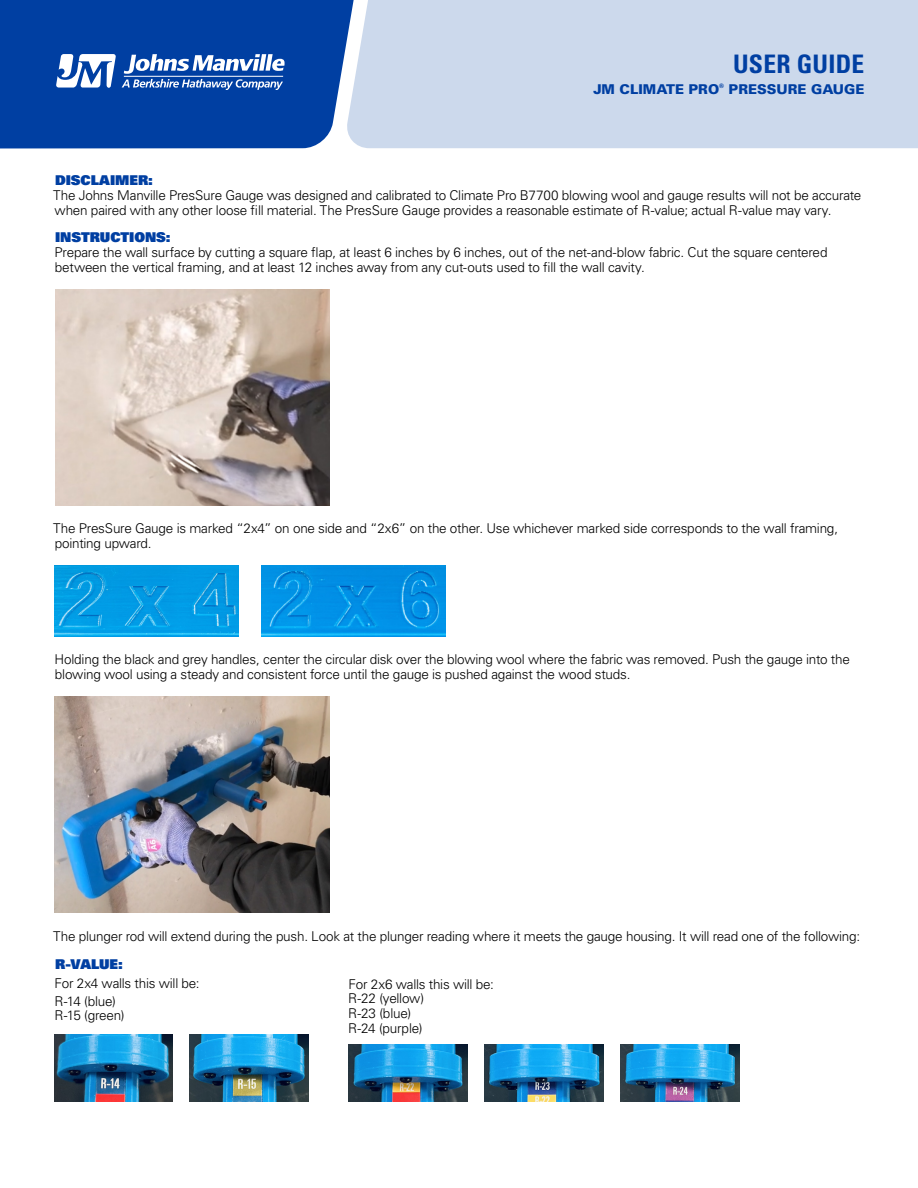
<style>
.page{position:relative;width:918px;height:1188px;background:#fff}
.page>*{position:absolute;margin:0;border:0;box-sizing:border-box;transform-origin:0 0}
.t1{font:700 condensed 25.5px "Univers LT Std";letter-spacing:.01em;color:#003fa2}
.t2{font:300 13.5px/15px "Univers LT Std";letter-spacing:-.015em;color:#000}
.t3{font:13.5px "Univers LT Std X Black";letter-spacing:-.005em;color:#003fa2}
.t4{font:900 13.5px "Univers LT Std";color:#003fa2}
</style>
<div class="page">
<div style="left:0;top:0;width:346px;height:149px;background:#003fa2"></div>
<div style="left:346px;top:0;width:572px;height:148px;background:#ccd9ec"></div>
<svg style="left:56px;top:54px;width:60px;height:34px"></svg>
<svg style="left:122px;top:54px;width:163px;height:36px"></svg>
<hr style="left:124px;top:76px;width:159px;height:1px;background:#fff">
<img style="left:56px;top:289px;width:273px;height:216px">
<img style="left:55px;top:566px;width:183px;height:71px">
<img style="left:262px;top:566px;width:183px;height:71px">
<img style="left:54px;top:697px;width:275px;height:216px">
<img style="left:621px;top:1045px;width:119px;height:56px">
<img style="left:485px;top:1045px;width:119px;height:56px">
<img style="left:349px;top:1045px;width:119px;height:56px">
<img style="left:190px;top:1035px;width:118px;height:66px">
<img style="left:54px;top:1035px;width:119px;height:66px">
<h1 class="t1" style="left:733px;top:48px;width:133px">USER GUIDE</h1>
<p class="t4" style="left:593px;top:80px;width:273px">JM CLIMATE PRO<sup>®</sup> PRESSURE GAUGE</p>
<p class="t3" style="left:55px;top:172px;width:99px">DISCLAIMER:</p>
<p class="t2" style="left:53px;top:188px;width:810px">The Johns Manville PresSure Gauge was designed and calibrated to Climate Pro B7700 blowing wool and gauge results will not be accurate when paired with any other loose fill material. The PresSure Gauge provides a reasonable estimate of R-value; actual R-value may vary.</p>
<p class="t3" style="left:55px;top:228px;width:117px">INSTRUCTIONS:</p>
<p class="t2" style="left:54px;top:245px;width:775px">Prepare the wall surface by cutting a square flap, at least 6 inches by 6 inches, out of the net-and-blow fabric. Cut the square centered between the vertical framing, and at least 12 inches away from any cut-outs used to fill the wall cavity.</p>
<p class="t2" style="left:53px;top:521px;width:786px">The PresSure Gauge is marked “2x4” on one side and “2x6” on the other. Use whichever marked side corresponds to the wall framing, pointing upward.</p>
<p class="t2" style="left:54px;top:651px;width:797px">Holding the black and grey handles, center the circular disk over the blowing wool where the fabric was removed. Push the gauge into the blowing wool using a steady and consistent force until the gauge is pushed against the wood studs.</p>
<p class="t2" style="left:53px;top:928px;width:808px">The plunger rod will extend during the push. Look at the plunger reading where it meets the gauge housing. It will read one of the following:</p>
<p class="t3" style="left:55px;top:955px;width:69px">R-VALUE:</p>
<p class="t2" style="left:54px;top:974px;width:147px;line-height:17.9px">For 2x4 walls this will be:<br>R-14 (blue)</p>
<p class="t2" style="left:54px;top:1008px;width:72px">R-15 (green)</p>
<p class="t2" style="left:348px;top:977px;width:147px;line-height:14.5px">For 2x6 walls this will be:<br>R-22 (yellow)<br>R-23 (blue)<br>R-24 (purple)</p>
</div>
